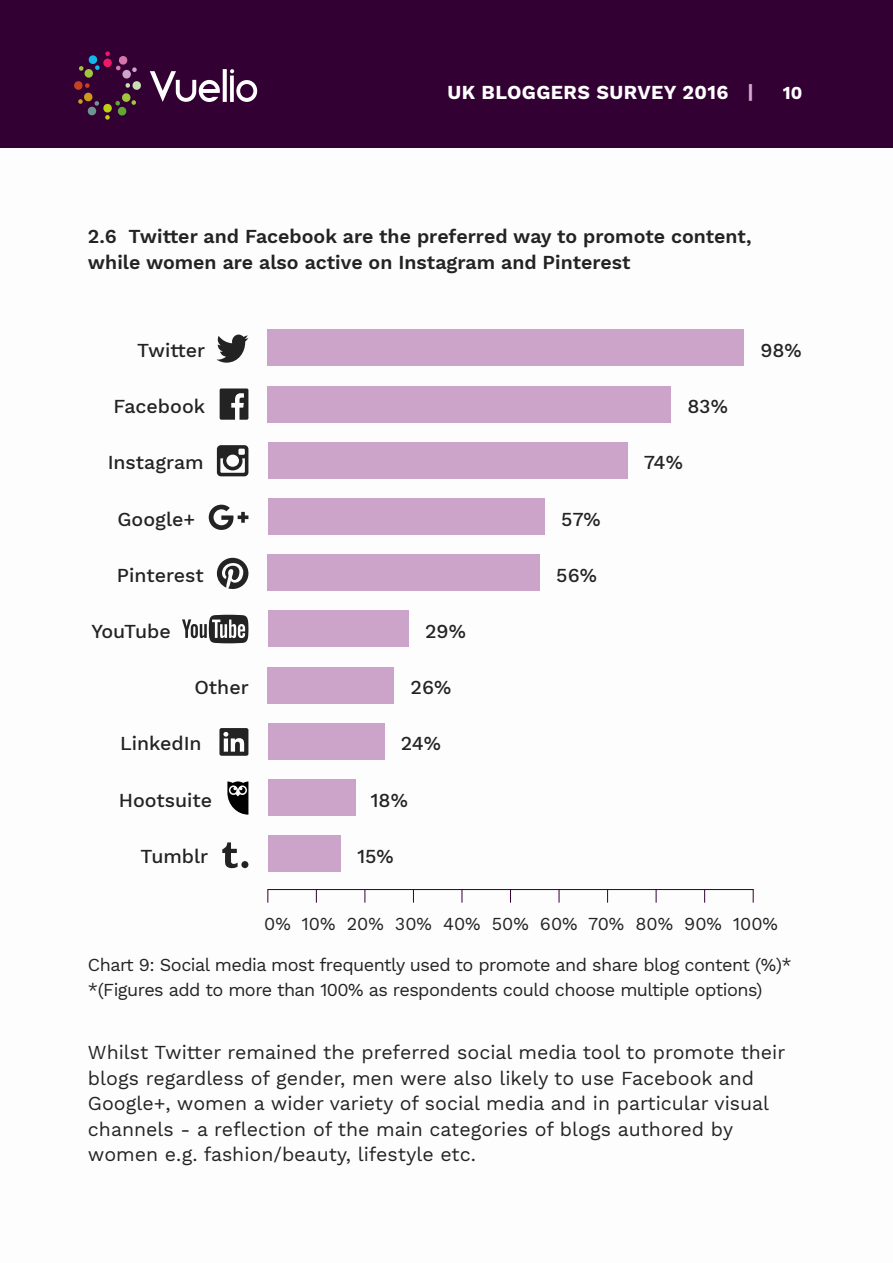
<style>
.page{position:relative;width:893px;height:1263px;background:#fff}
.page>*{position:absolute;margin:0;border:0;box-sizing:border-box;transform-origin:0 0}
.t1{font:19.5px/25.5px "Work Sans";color:#232323}
.t2{font:600 19.5px/25.5px "Work Sans";color:#232323}
.t3{font:500 19.5px "Work Sans";color:#232323}
.t4{font:700 19.5px "Work Sans";letter-spacing:.02em;color:#fff}
.t5{font:500 19.5px "Work Sans";letter-spacing:-.03em;color:#232323}
.t6{font:18px/25.5px "Work Sans";letter-spacing:-.03em;color:#232323}
.t7{font:18px "Work Sans";color:#232323}
.t8{font:700 18px "Work Sans";color:#fff}
.s1{color:#d0a9cd}
</style>
<div class="page">
<div style="left:0;top:0;width:893px;height:148px;background:#320033"></div>
<svg style="left:150px;top:69px;width:107px;height:33px"></svg>
<svg style="left:74px;top:51px;width:67px;height:69px"></svg>
<div style="left:268px;top:835px;width:73px;height:37px;background:#cca4ca"></div>
<div style="left:268px;top:330px;width:476px;height:36px;background:#cca4ca"></div>
<div style="left:268px;top:386px;width:403px;height:36px;background:#cca4ca"></div>
<div style="left:268px;top:442px;width:359px;height:36px;background:#cca4ca"></div>
<div style="left:268px;top:498px;width:277px;height:37px;background:#cca4ca"></div>
<div style="left:268px;top:611px;width:141px;height:36px;background:#cca4ca"></div>
<div style="left:268px;top:779px;width:87px;height:37px;background:#cca4ca"></div>
<div style="left:268px;top:723px;width:116px;height:36px;background:#cca4ca"></div>
<div style="left:268px;top:667px;width:126px;height:36px;background:#cca4ca"></div>
<div style="left:268px;top:554px;width:272px;height:37px;background:#cca4ca"></div>
<hr style="left:268px;top:889px;width:485px;height:1px;background:#320033">
<svg style="left:267px;top:889px;width:1px;height:14px"></svg>
<svg style="left:316px;top:890px;width:1px;height:13px"></svg>
<svg style="left:365px;top:890px;width:1px;height:13px"></svg>
<svg style="left:413px;top:890px;width:1px;height:13px"></svg>
<svg style="left:462px;top:890px;width:1px;height:13px"></svg>
<svg style="left:510px;top:890px;width:1px;height:13px"></svg>
<svg style="left:559px;top:890px;width:1px;height:13px"></svg>
<svg style="left:607px;top:890px;width:1px;height:13px"></svg>
<svg style="left:656px;top:890px;width:1px;height:13px"></svg>
<svg style="left:704px;top:890px;width:1px;height:13px"></svg>
<svg style="left:753px;top:889px;width:1px;height:14px"></svg>
<svg style="left:220px;top:388px;width:28px;height:32px"></svg>
<svg style="left:216px;top:335px;width:32px;height:28px"></svg>
<svg style="left:217px;top:445px;width:31px;height:31px"></svg>
<svg style="left:209px;top:505px;width:39px;height:25px"></svg>
<svg style="left:217px;top:558px;width:31px;height:31px"></svg>
<svg style="left:182px;top:615px;width:66px;height:28px"></svg>
<svg style="left:219px;top:728px;width:29px;height:28px"></svg>
<svg style="left:227px;top:781px;width:21px;height:34px"></svg>
<svg style="left:222px;top:842px;width:26px;height:26px"></svg>
<p class="t4" style="left:447px;top:81px;width:308px">UK BLOGGERS SURVEY 2016 <span class="s1">|</span></p>
<p class="t8" style="left:783px;top:82px;width:21px">10</p>
<p class="t2" style="left:88px;top:225px;width:665px">2.6 Twitter and Facebook are the preferred way to promote content, while women are also active on Instagram and Pinterest</p>
<p class="t3" style="left:137px;top:339px;width:70px">Twitter</p>
<p class="t3" style="left:113px;top:395px;width:93px">Facebook</p>
<p class="t3" style="left:108px;top:451px;width:97px">Instagram</p>
<p class="t3" style="left:118px;top:507px;width:79px">Google+</p>
<p class="t3" style="left:117px;top:564px;width:88px">Pinterest</p>
<p class="t5" style="left:91px;top:620px;width:81px">YouTube</p>
<p class="t3" style="left:425px;top:620px;width:42px">29%</p>
<p class="t3" style="left:194px;top:676px;width:56px">Other</p>
<p class="t3" style="left:411px;top:676px;width:42px">26%</p>
<p class="t3" style="left:120px;top:732px;width:83px">LinkedIn</p>
<p class="t3" style="left:401px;top:732px;width:42px">24%</p>
<p class="t3" style="left:119px;top:788px;width:95px">Hootsuite</p>
<p class="t3" style="left:370px;top:788px;width:39px">18%</p>
<p class="t3" style="left:141px;top:845px;width:69px">Tumblr</p>
<p class="t3" style="left:357px;top:845px;width:38px">15%</p>
<p class="t3" style="left:561px;top:507px;width:41px">57%</p>
<p class="t3" style="left:556px;top:564px;width:42px">56%</p>
<p class="t3" style="left:687px;top:395px;width:42px">83%</p>
<p class="t3" style="left:644px;top:451px;width:41px">74%</p>
<p class="t3" style="left:760px;top:339px;width:43px">98%</p>
<p class="t7" style="left:264px;top:913px;width:515px">0% 10% 20% 30% 40% 50% 60% 70% 80% 90% 100%</p>
<p class="t6" style="left:88px;top:953px;width:705px">Chart 9: Social media most frequently used to promote and share blog content (%)* *(Figures add to more than 100% as respondents could choose multiple options)</p>
<p class="t1" style="left:88px;top:1041px;width:699px">Whilst Twitter remained the preferred social media tool to promote their blogs regardless of gender, men were also likely to use Facebook and Google+, women a wider variety of social media and in particular visual channels - a reflection of the main categories of blogs authored by women e.g. fashion/beauty, lifestyle etc.</p>
</div>
